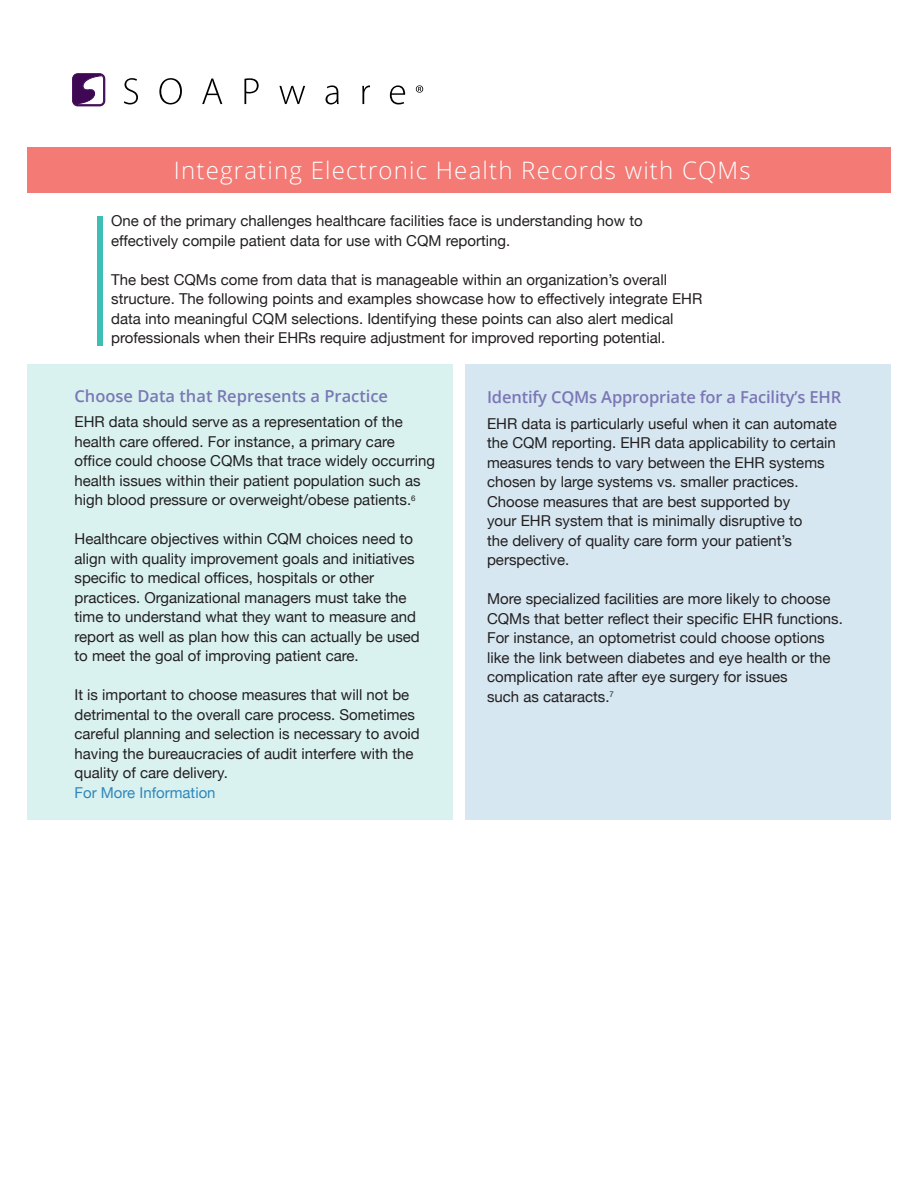
<style>
.page{position:relative;width:918px;height:1188px;background:#fff}
.page>*{position:absolute;margin:0;border:0;box-sizing:border-box;transform-origin:0 0}
.t1{font:300 24px "Open Sans";letter-spacing:.05em;color:#fff}
.t2{font:600 16.5px "Open Sans";letter-spacing:-.01em;color:#7b77b5}
.t3{font:15px/19.5px "Helvetica Neue";color:#231f20}
.s1{color:#3187b9}
</style>
<div class="page">
<div style="left:27px;top:364px;width:426px;height:456px;background:#d9f2f0"></div>
<div style="left:465px;top:364px;width:426px;height:456px;background:#d6e7f1"></div>
<div style="left:97px;top:216px;width:6px;height:130px;background:#3ebfb5"></div>
<div style="left:27px;top:147px;width:864px;height:46px;background:#f37a75"></div>
<svg style="left:124px;top:78px;width:14px;height:26px"></svg>
<svg style="left:159px;top:78px;width:23px;height:26px"></svg>
<svg style="left:202px;top:79px;width:20px;height:25px"></svg>
<svg style="left:244px;top:78px;width:15px;height:26px"></svg>
<svg style="left:279px;top:86px;width:26px;height:18px"></svg>
<svg style="left:326px;top:85px;width:13px;height:19px"></svg>
<svg style="left:362px;top:85px;width:8px;height:19px"></svg>
<svg style="left:390px;top:85px;width:15px;height:19px"></svg>
<svg style="left:416px;top:85px;width:7px;height:8px"></svg>
<div style="left:73px;top:74px;width:32px;height:32px;background:#3f0854;border-radius:5px"></div>
<div style="left:72px;top:73px;width:33px;height:33px;border:1px solid #3f0854;border-radius:5px"></div>
<svg style="left:75px;top:75px;width:29px;height:30px"></svg>
<p class="t1" style="left:174px;top:154px;width:578px">Integrating Electronic Health Records with CQMs</p>
<p class="t3" style="left:111px;top:211px;width:533px">One of the primary challenges healthcare facilities face is understanding how to effectively compile patient data for use with CQM reporting.</p>
<p class="t3" style="left:111px;top:270px;width:593px">The best CQMs come from data that is manageable within an organization’s overall structure. The following points and examples showcase how to effectively integrate EHR data into meaningful CQM selections. Identifying these points can also alert medical professionals when their EHRs require adjustment for improved reporting potential.</p>
<p class="t2" style="left:75px;top:384px;width:315px">Choose Data that Represents a Practice</p>
<p class="t3" style="left:75px;top:412px;width:362px">EHR data should serve as a representation of the health care offered. For instance, a primary care office could choose CQMs that trace widely occurring health issues within their patient population such as high blood pressure or overweight/obese patients.<sup>6</sup></p>
<p class="t3" style="left:75px;top:529px;width:347px">Healthcare objectives within CQM choices need to align with quality improvement goals and initiatives specific to medical offices, hospitals or other practices. Organizational managers must take the time to understand what they want to measure and report as well as plan how this can actually be used to meet the goal of improving patient care.</p>
<p class="t3" style="left:75px;top:685px;width:347px">It is important to choose measures that will not be detrimental to the overall care process. Sometimes careful planning and selection is necessary to avoid having the bureaucracies of audit interfere with the quality of care delivery.<br><span class="s1">For More Information</span></p>
<p class="t2" style="left:487px;top:386px;width:356px">Identify CQMs Appropriate for a Facility’s EHR</p>
<p class="t3" style="left:487px;top:413px;width:351px">EHR data is particularly useful when it can automate the CQM reporting. EHR data applicability to certain measures tends to vary between the EHR systems chosen by large systems vs. smaller practices.<br>Choose measures that are best supported by<br>your EHR system that is minimally disruptive to<br>the delivery of quality care form your patient’s perspective.</p>
<p class="t3" style="left:487px;top:589px;width:357px">More specialized facilities are more likely to choose CQMs that better reflect their specific EHR functions.<br>For instance, an optometrist could choose options like the link between diabetes and eye health or the complication rate after eye surgery for issues<br>such as cataracts.<sup>7</sup></p>
</div>
